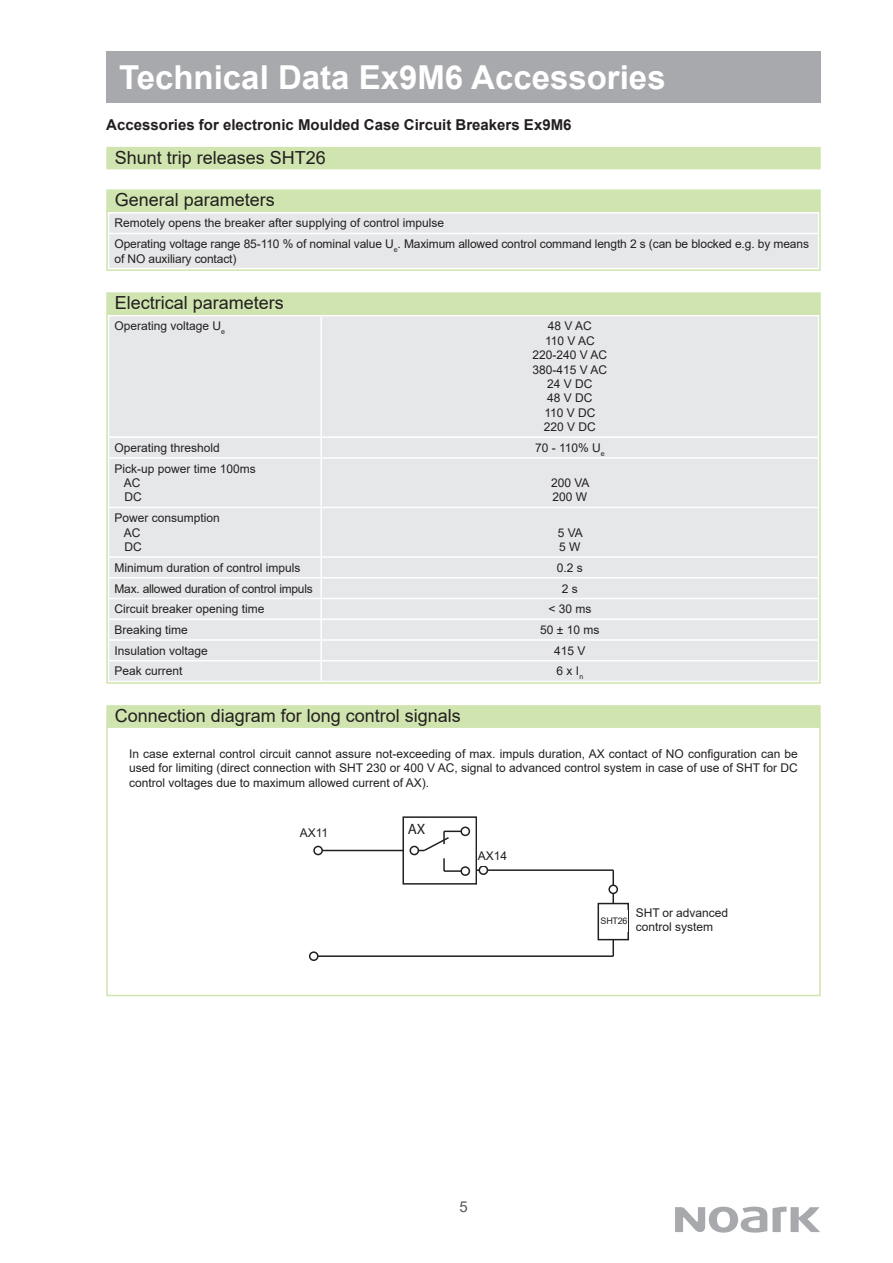
<style>
.page{position:relative;width:893px;height:1263px;background:#fff}
.page>*{position:absolute;margin:0;border:0;box-sizing:border-box;transform-origin:0 0}
.t1{font:700 33px "Arial";color:#fff}
.t2{font:18px "Arial";color:#231f20}
.t3{font:700 15px "Arial";color:#231f20}
.t4{font:15px "Myriad Pro";color:#231f20}
.t5{font:15px "Arial";color:#57585a}
.t6{font:12px/14.4px "Arial";color:#231f20}
.t7{font:12px "Arial";letter-spacing:-.02em;color:#231f20}
.t8{font:9px "Arial";letter-spacing:-.03em;color:#231f20}
</style>
<div class="page">
<div style="left:106px;top:51px;width:715px;height:51px;background:#a8a9ad"></div>
<svg style="left:675px;top:1206px;width:145px;height:26px"></svg>
<div style="left:106px;top:147px;width:715px;height:22px;background:#cfe4ae"></div>
<div style="left:106px;top:189px;width:715px;height:23px;background:#cfe4ae"></div>
<div style="left:109px;top:213px;width:709px;height:55px;background:#e6e7e9"></div>
<hr style="left:108px;top:233px;width:711px;height:1px;background:#fff">
<div style="left:106px;top:210px;width:715px;height:61px;border:2px solid #cfe4ae"></div>
<div style="left:106px;top:292px;width:715px;height:23px;background:#cfe4ae"></div>
<div style="left:109px;top:316px;width:709px;height:365px;background:#e6e7e9"></div>
<hr style="left:320px;top:316px;width:2px;height:120px;background:#fff">
<hr style="left:108px;top:436px;width:213px;height:2px;background:#fff">
<svg style="left:320px;top:438px;width:2px;height:19px"></svg>
<hr style="left:321px;top:436px;width:498px;height:2px;background:#fff">
<hr style="left:108px;top:457px;width:213px;height:2px;background:#fff">
<hr style="left:320px;top:459px;width:2px;height:48px;background:#fff">
<hr style="left:321px;top:457px;width:498px;height:2px;background:#fff">
<hr style="left:108px;top:507px;width:213px;height:1px;background:#fff">
<hr style="left:320px;top:508px;width:2px;height:48px;background:#fff">
<hr style="left:321px;top:507px;width:498px;height:1px;background:#fff">
<hr style="left:108px;top:556px;width:213px;height:2px;background:#fff">
<svg style="left:320px;top:558px;width:2px;height:19px"></svg>
<hr style="left:321px;top:556px;width:498px;height:2px;background:#fff">
<hr style="left:108px;top:577px;width:213px;height:1px;background:#fff">
<hr style="left:320px;top:578px;width:2px;height:20px;background:#fff">
<hr style="left:321px;top:577px;width:498px;height:1px;background:#fff">
<hr style="left:108px;top:598px;width:213px;height:1px;background:#fff">
<hr style="left:321px;top:598px;width:498px;height:1px;background:#fff">
<hr style="left:108px;top:618px;width:213px;height:2px;background:#fff">
<hr style="left:321px;top:618px;width:498px;height:2px;background:#fff">
<hr style="left:108px;top:639px;width:213px;height:2px;background:#fff">
<svg style="left:320px;top:599px;width:2px;height:61px"></svg>
<hr style="left:321px;top:639px;width:498px;height:2px;background:#fff">
<hr style="left:108px;top:660px;width:213px;height:1px;background:#fff">
<hr style="left:320px;top:661px;width:2px;height:20px;background:#fff">
<hr style="left:321px;top:660px;width:498px;height:1px;background:#fff">
<div style="left:106px;top:313px;width:715px;height:371px;border:2px solid #cfe4ae"></div>
<div style="left:106px;top:705px;width:715px;height:23px;background:#cfe4ae"></div>
<div style="left:106px;top:726px;width:715px;height:270px;border:2px solid #cfe4ae"></div>
<hr style="left:487px;top:869px;width:126px;height:2px;background:#231f20">
<svg style="left:612px;top:870px;width:2px;height:14px"></svg>
<svg style="left:612px;top:894px;width:2px;height:9px"></svg>
<svg style="left:612px;top:940px;width:2px;height:16px"></svg>
<hr style="left:318px;top:955px;width:295px;height:2px;background:#231f20">
<div style="left:608px;top:884px;width:10px;height:10px;border:2px solid #231f20;border-radius:50%"></div>
<div style="left:597px;top:903px;width:32px;height:37px;border:2px solid #231f20"></div>
<div style="left:309px;top:951px;width:10px;height:10px;border:2px solid #231f20;border-radius:50%"></div>
<div style="left:479px;top:865px;width:9px;height:10px;border:2px solid #231f20;border-radius:50%"></div>
<div style="left:478px;top:852px;width:37px;height:14px;background:#fff"></div>
<div style="left:601px;top:910px;width:27px;height:22px;background:#fff"></div>
<hr style="left:322px;top:850px;width:81px;height:1px;background:#231f20">
<svg style="left:443px;top:858px;width:17px;height:14px"></svg>
<div style="left:313px;top:846px;width:10px;height:9px;border:2px solid #231f20;border-radius:50%"></div>
<div style="left:409px;top:846px;width:10px;height:9px;border:2px solid #231f20;border-radius:50%"></div>
<div style="left:460px;top:866px;width:10px;height:10px;border:2px solid #231f20;border-radius:50%"></div>
<div style="left:460px;top:826px;width:10px;height:10px;border:2px solid #231f20;border-radius:50%"></div>
<svg style="left:418px;top:830px;width:43px;height:22px"></svg>
<div style="left:402px;top:816px;width:75px;height:69px;border:2px solid #231f20"></div>
<h1 class="t1" style="left:119px;top:54px;width:548px">Technical Data Ex9M6 Accessories</h1>
<p class="t3" style="left:106px;top:114px;width:467px">Accessories for electronic Moulded Case Circuit Breakers Ex9M6</p>
<h2 class="t2" style="left:115px;top:145px;width:213px">Shunt trip releases SHT26</h2>
<h2 class="t2" style="left:115px;top:188px;width:162px">General parameters</h2>
<p class="t6" style="left:115px;top:213px;width:696px;line-height:20.7px">Remotely opens the breaker after supplying of control impulse<br>Operating voltage range 85-110 % of nominal value U<sub>e</sub>. Maximum allowed control command length 2 s (can be blocked e.g. by means</p>
<p class="t6" style="left:115px;top:251px;width:123px">of NO auxiliary contact)</p>
<h2 class="t2" style="left:115px;top:291px;width:171px">Electrical parameters</h2>
<p class="t6" style="left:115px;top:319px;width:112px">Operating voltage U<sub>e</sub></p>
<p class="t6" style="left:533px;top:319px;width:76px;text-align:center">48 V AC<br>110 V AC<br>220-240 V AC<br>380-415 V AC<br>24 V DC<br>48 V DC<br>110 V DC<br>220 V DC</p>
<p class="t6" style="left:115px;top:440px;width:107px">Operating threshold</p>
<p class="t6" style="left:535px;top:440px;width:71px">70 - 110% U<sub>e</sub></p>
<p class="t6" style="left:124px;top:461px;width:134px;text-indent:-9px">Pick-up power time 100ms<br>AC<br>DC</p>
<p class="t6" style="left:551px;top:476px;width:40px">200 VA<br>200 W</p>
<p class="t6" style="left:124px;top:511px;width:98px;text-indent:-9px">Power consumption<br>AC<br>DC</p>
<p class="t6" style="left:558px;top:525px;width:27px">5 VA<br>5 W</p>
<p class="t6" style="left:115px;top:560px;width:188px">Minimum duration of control impuls</p>
<p class="t6" style="left:557px;top:560px;width:28px">0.2 s</p>
<p class="t7" style="left:115px;top:580px;width:200px">Max. allowed duration of control impuls</p>
<p class="t6" style="left:562px;top:581px;width:18px">2 s</p>
<p class="t6" style="left:115px;top:602px;width:152px">Circuit breaker opening time</p>
<p class="t6" style="left:548px;top:602px;width:45px">&lt; 30 ms</p>
<p class="t6" style="left:115px;top:622px;width:75px">Breaking time</p>
<p class="t6" style="left:540px;top:622px;width:61px">50 ± 10 ms</p>
<p class="t6" style="left:115px;top:643px;width:95px">Insulation voltage</p>
<p class="t6" style="left:554px;top:643px;width:33px">415 V</p>
<p class="t6" style="left:115px;top:664px;width:70px">Peak current</p>
<p class="t6" style="left:557px;top:664px;width:28px">6 x I<sub>n</sub></p>
<h2 class="t2" style="left:115px;top:703px;width:348px">Connection diagram for long control signals</h2>
<p class="t6" style="left:129px;top:746px;width:670px;text-align:justify">In case external control circuit cannot assure not-exceeding of max. impuls duration, AX contact of NO configuration can be used for limiting (direct connection with SHT 230 or 400 V AC, signal to advanced control system in case of use of SHT for DC control voltages due to maximum allowed current of AX).</p>
<p class="t6" style="left:300px;top:826px;width:30px">AX11</p>
<p class="t4" style="left:408px;top:820px;width:19px">AX</p>
<p class="t6" style="left:478px;top:849px;width:31px">AX14</p>
<p class="t6" style="left:605px;top:905px;width:124px;text-indent:31px">SHT or advanced<br><sup>XF</sup> control system</p>
<p class="t8" style="left:601px;top:915px;width:28px">SHT26</p>
<p class="t5" style="left:459px;top:1197px;width:10px">5</p>
</div>
